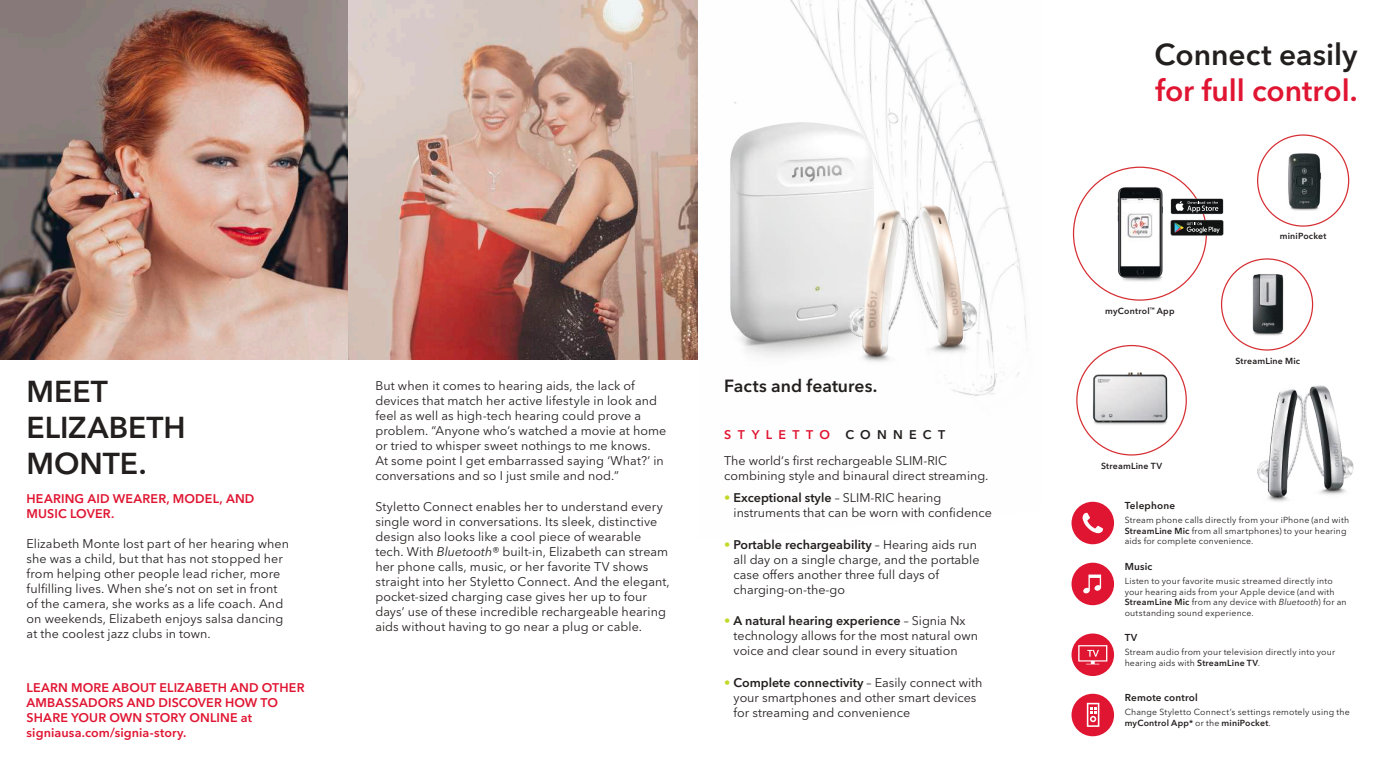
<style>
.page{position:relative;width:1384px;height:765px;background:#fff}
.page>*{position:absolute;margin:0;border:0;box-sizing:border-box;transform-origin:0 0}
.t1{font:600 30px/36px "Avenir Next W1 G";color:#241f1f}
.t2{font:600 30px "Avenir Next W1 G";letter-spacing:-.005em;color:#e01532}
.t3{font:600 17.5px "Avenir Next W1 G";color:#241f1f}
.t4{font:12.5px/15px "Avenir Next W1 G";letter-spacing:.005em;color:#241f1f}
.t5{font:600 12.5px/15px "Avenir Next W1 G";letter-spacing:.01em;color:#e01532}
.t6{font:600 12.5px "Avenir Next W1 G";letter-spacing:.505em;color:#e01532}
.t7{font:600 10px "Avenir Next W1 G";letter-spacing:.02em;color:#241f1f}
.t8{font:8.75px/10.5px "Avenir Next W1 G";letter-spacing:.02em;color:#241f1f}
.t9{font:600 8.75px "Avenir Next W1 G";letter-spacing:.025em;color:#241f1f}
.s1{font-style:italic}
.s2{color:#241f1f}
.s3{color:#c2d92a}
.s4{font-weight:600}
</style>
<div class="page">
<img style="left:734px;top:0;width:294px;height:396px">
<img style="left:0;top:0;width:698px;height:359px">
<img style="left:1109px;top:187px;width:61px;height:114px">
<img style="left:1258px;top:385px;width:96px;height:117px">
<div style="left:1071px;top:502px;width:43px;height:42px;background:#e01532;border-radius:50%"></div>
<svg style="left:1082px;top:513px;width:21px;height:20px"></svg>
<div style="left:1071px;top:563px;width:43px;height:42px;background:#e01532;border-radius:50%"></div>
<svg style="left:1083px;top:575px;width:18px;height:18px"></svg>
<div style="left:1071px;top:634px;width:43px;height:42px;background:#e01532;border-radius:50%"></div>
<svg style="left:1078px;top:645px;width:29px;height:19px"></svg>
<div style="left:1071px;top:694px;width:43px;height:42px;background:#e01532;border-radius:50%"></div>
<svg style="left:1087px;top:703px;width:12px;height:24px"></svg>
<img style="left:1262px;top:137px;width:87px;height:87px">
<img style="left:1224px;top:259px;width:74px;height:87px">
<div style="left:1171px;top:199px;width:52px;height:15px;background:#111213"></div>
<svg style="left:1175px;top:201px;width:43px;height:11px"></svg>
<svg style="left:1171px;top:220px;width:52px;height:16px"></svg>
<img style="left:1087px;top:353px;width:88px;height:79px">
<img style="left:730px;top:123px;width:252px;height:245px">
<h1 class="t1" style="left:27px;top:373px;width:83px">MEET</h1>
<h2 class="t3" style="left:724px;top:376px;width:155px">Facts and features.</h2>
<h1 class="t1" style="left:27px;top:409px;width:161px">ELIZABETH<br>MONTE.</h1>
<p class="t5" style="left:27px;top:491px;width:229px">HEARING AID WEARER, MODEL, AND<br>MUSIC LOVER.</p>
<p class="t4" style="left:27px;top:536px;width:264px">Elizabeth Monte lost part of her hearing when she was a child, but that has not stopped her from helping other people lead richer, more fulfilling lives. When she’s not on set in front of the camera, she works as a life coach. And on weekends, Elizabeth enjoys salsa dancing at the coolest jazz clubs in town.</p>
<p class="t4" style="left:375px;top:378px;width:292px">But when it comes to hearing aids, the lack of devices that match her active lifestyle in look and feel as well as high-tech hearing could prove a problem. “Anyone who’s watched a movie at home or tried to whisper sweet nothings to me knows.<br>At some point I get embarrassed saying ‘What?’ in conversations and so I just smile and nod.”</p>
<p class="t4" style="left:375px;top:499px;width:296px">Styletto Connect enables her to understand every single word in conversations. Its sleek, distinctive design also looks like a cool piece of wearable tech. With <span class="s1">Bluetooth®</span> built-in, Elizabeth can stream her phone calls, music, or her favorite TV shows straight into her Styletto Connect. And the elegant, pocket-sized charging case gives her up to four days’ use of these incredible rechargeable hearing aids without having to go near a plug or cable.</p>
<p class="t6" style="left:724px;top:427px;width:223px">STYLETTO <span class="s2">CONNECT</span></p>
<p class="t4" style="left:724px;top:453px;width:266px">The world‘s first rechargeable SLIM-RIC combining style and binaural direct streaming.</p>
<p class="t4" style="left:733px;top:490px;width:260px;text-indent:-9px"><span class="s3">•</span> <span class="s4">Exceptional style</span> – SLIM-RIC hearing instruments that can be worn with confidence</p>
<p class="t4" style="left:733px;top:537px;width:247px;text-indent:-9px"><span class="s3">•</span> <span class="s4">Portable rechargeability</span> – Hearing aids run all day on a single charge, and the portable case offers another three full days of charging-on-the-go</p>
<p class="t4" style="left:733px;top:614px;width:246px;text-indent:-9px"><span class="s3">•</span> <span class="s4">A natural hearing experience</span> – Signia Nx technology allows for the most natural own voice and clear sound in every situation</p>
<p class="t4" style="left:733px;top:675px;width:250px;text-indent:-9px"><span class="s3">•</span> <span class="s4">Complete connectivity</span> – Easily connect with your smartphones and other smart devices for streaming and convenience</p>
<p class="t5" style="left:27px;top:680px;width:279px">LEARN MORE ABOUT ELIZABETH AND OTHER<br>AMBASSADORS AND DISCOVER HOW TO<br>SHARE YOUR OWN STORY ONLINE at signiausa.com/signia-story.</p>
<h1 class="t1" style="left:1154px;top:37px;width:204px">Connect easily</h1>
<h1 class="t2" style="left:1155px;top:72px;width:204px">for full control.</h1>
<p class="t9" style="left:1105px;top:305px;width:71px">myControl<sup>™</sup> App</p>
<p class="t9" style="left:1101px;top:460px;width:63px">StreamLine TV</p>
<p class="t9" style="left:1280px;top:230px;width:48px">miniPocket</p>
<p class="t9" style="left:1235px;top:356px;width:66px">StreamLine Mic</p>
<p class="t7" style="left:1124px;top:500px;width:52px">Telephone</p>
<p class="t8" style="left:1124px;top:515px;width:226px">Stream phone calls directly from your iPhone (and with<br><span class="s4">StreamLine Mic</span> from all smartphones) to your hearing aids for complete convenience.</p>
<p class="t7" style="left:1124px;top:561px;width:29px">Music</p>
<p class="t8" style="left:1124px;top:576px;width:223px">Listen to your favorite music streamed directly into your hearing aids from your Apple device (and with <span class="s4">StreamLine Mic</span> from any device with <span class="s1">Bluetooth</span>) for an outstanding sound experience.</p>
<p class="t7" style="left:1124px;top:632px;width:14px">TV</p>
<p class="t8" style="left:1124px;top:647px;width:212px">Stream audio from your television directly into your hearing aids with <span class="s4">StreamLine TV</span>.</p>
<p class="t7" style="left:1124px;top:692px;width:75px">Remote control</p>
<p class="t8" style="left:1124px;top:707px;width:226px">Change Styletto Connect’s settings remotely using the <span class="s4">myControl App*</span> or the <span class="s4">miniPocket</span>.</p>
</div>
